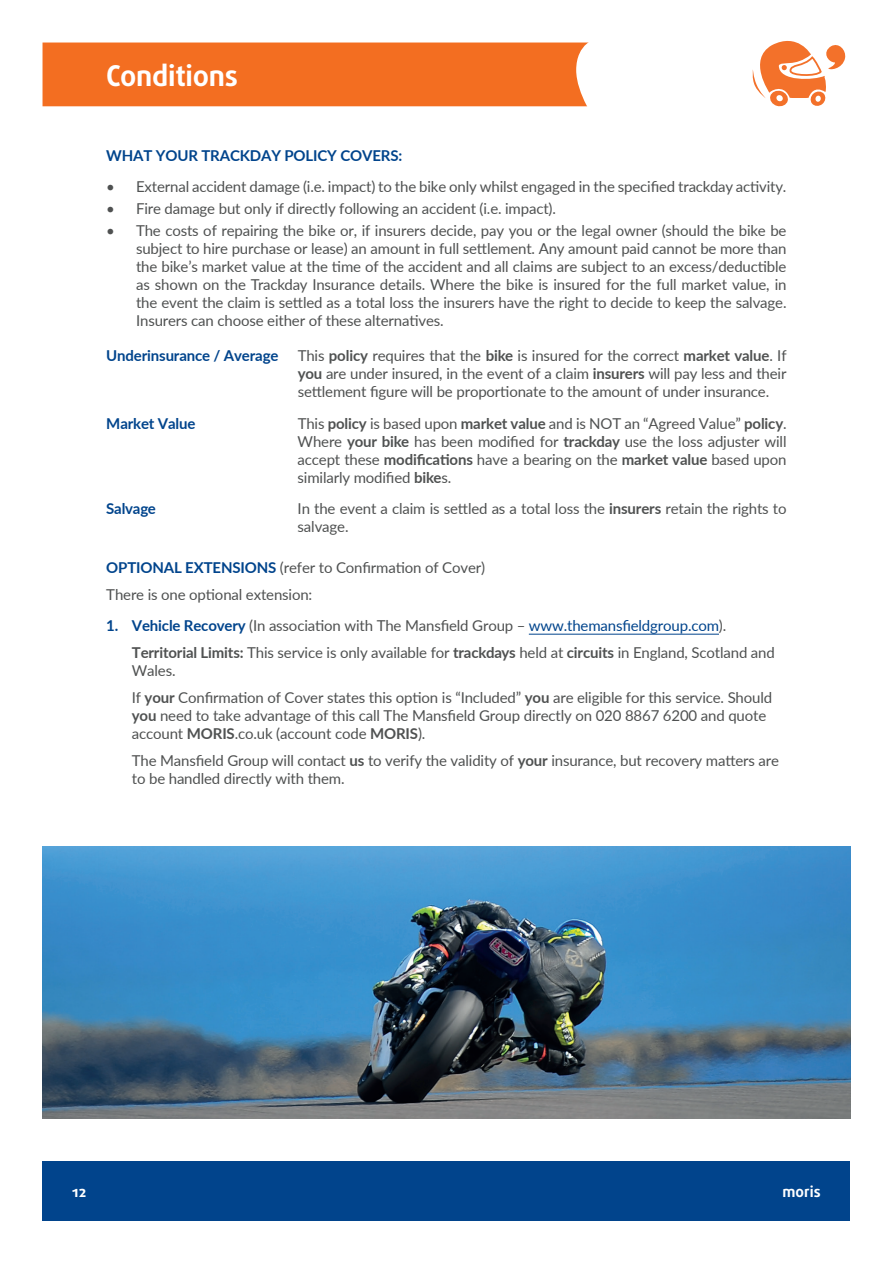
<style>
.page{position:relative;width:893px;height:1263px;background:#fff}
.page>*{position:absolute;margin:0;border:0;box-sizing:border-box;transform-origin:0 0}
.t1{font:700 28.5px "Daxline Pro";letter-spacing:-.01em;color:#fff}
.t2{font:15px/18px "Lato";letter-spacing:-.01em;color:#4f5151}
.t3{font:700 15px "Lato";letter-spacing:-.01em;color:#01448c}
.t4{font:700 15px "Daxline Pro";color:#fff}
.s1{font-weight:700}
.s2{font-weight:700;color:#01448c}
.s3{color:#01448c}
</style>
<div class="page">
<div style="left:43px;top:1161px;width:807px;height:59px;background:#01448c"></div>
<hr style="left:529px;top:634px;width:190px;height:1px;background:#01448c">
<svg style="left:753px;top:41px;width:92px;height:65px"></svg>
<img style="left:43px;top:846px;width:807px;height:272px">
<div style="left:43px;top:42px;width:546px;height:65px;background:#f36e21"></div>
<h1 class="t1" style="left:106px;top:58px;width:133px">Conditions</h1>
<p class="t3" style="left:106px;top:144px;width:297px">WHAT YOUR TRACKDAY POLICY COVERS:</p>
<p class="t2" style="left:106px;top:177px;width:682px">• External accident damage (i.e. impact) to the bike only whilst engaged in the specified trackday activity.</p>
<p class="t2" style="left:106px;top:199px;width:451px">• Fire damage but only if directly following an accident (i.e. impact).</p>
<p class="t2" style="left:136px;top:221px;width:652px;text-align:justify;text-indent:-30px">• The costs of repairing the bike or, if insurers decide, pay you or the legal owner (should the bike be subject to hire purchase or lease) an amount in full settlement. Any amount paid cannot be more than the bike’s market value at the time of the accident and all claims are subject to an excess/deductible as shown on the Trackday Insurance details. Where the bike is insured for the full market value, in the event the claim is settled as a total loss the insurers have the right to decide to keep the salvage.<br>Insurers can choose either of these alternatives.</p>
<p class="t3" style="left:106px;top:344px;width:174px">Underinsurance / Average</p>
<p class="t2" style="left:298px;top:346px;width:490px;text-align:justify">This <span class="s1">policy</span> requires that the <span class="s1">bike</span> is insured for the correct <span class="s1">market value</span>. If <span class="s1">you</span> are under insured, in the event of a claim <span class="s1">insurers</span> will pay less and their settlement figure will be proportionate to the amount of under insurance.</p>
<p class="t3" style="left:106px;top:412px;width:91px">Market Value</p>
<p class="t2" style="left:298px;top:414px;width:490px;text-align:justify">This <span class="s1">policy</span> is based upon <span class="s1">market value</span> and is NOT an “Agreed Value” <span class="s1">policy</span>.<br>Where <span class="s1">your bike</span> has been modified for <span class="s1">trackday</span> use the loss adjuster will accept these <span class="s1">modifications</span> have a bearing on the <span class="s1">market value</span> based upon similarly modified <span class="s1">bike</span>s.</p>
<p class="t3" style="left:106px;top:497px;width:51px">Salvage</p>
<p class="t2" style="left:298px;top:499px;width:490px">In the event a claim is settled as a total loss the <span class="s1">insurers</span> retain the rights to salvage.</p>
<p class="t2" style="left:106px;top:554px;width:380px;line-height:26.5px"><span class="s2">OPTIONAL EXTENSIONS</span> (refer to Confirmation of Cover)<br>There is one optional extension:</p>
<p class="t2" style="left:132px;top:611px;width:645px;line-height:27px;text-indent:-26px"><span class="s2">1. Vehicle Recovery</span> (In association with The Mansfield Group – <span class="s3">www.themansfieldgroup.com</span>).<br><span class="s1">Territorial Limits:</span> This service is only available for <span class="s1">trackdays</span> held at <span class="s1">circuits</span> in England, Scotland and</p>
<p class="t2" style="left:132px;top:656px;width:642px;line-height:27px">Wales.<br>If <span class="s1">your</span> Confirmation of Cover states this option is “Included” <span class="s1">you</span> are eligible for this service. Should</p>
<p class="t2" style="left:132px;top:706px;width:636px"><span class="s1">you</span> need to take advantage of this call The Mansfield Group directly on 020 8867 6200 and quote account <span class="s1">MORIS</span>.co.uk (account code <span class="s1">MORIS</span>).</p>
<p class="t2" style="left:132px;top:751px;width:649px">The Mansfield Group will contact <span class="s1">us</span> to verify the validity of <span class="s1">your</span> insurance, but recovery matters are to be handled directly with them.</p>
<p class="t4" style="left:72px;top:1182px;width:15px">12</p>
<p class="t4" style="left:783px;top:1182px;width:40px">moris</p>
</div>
